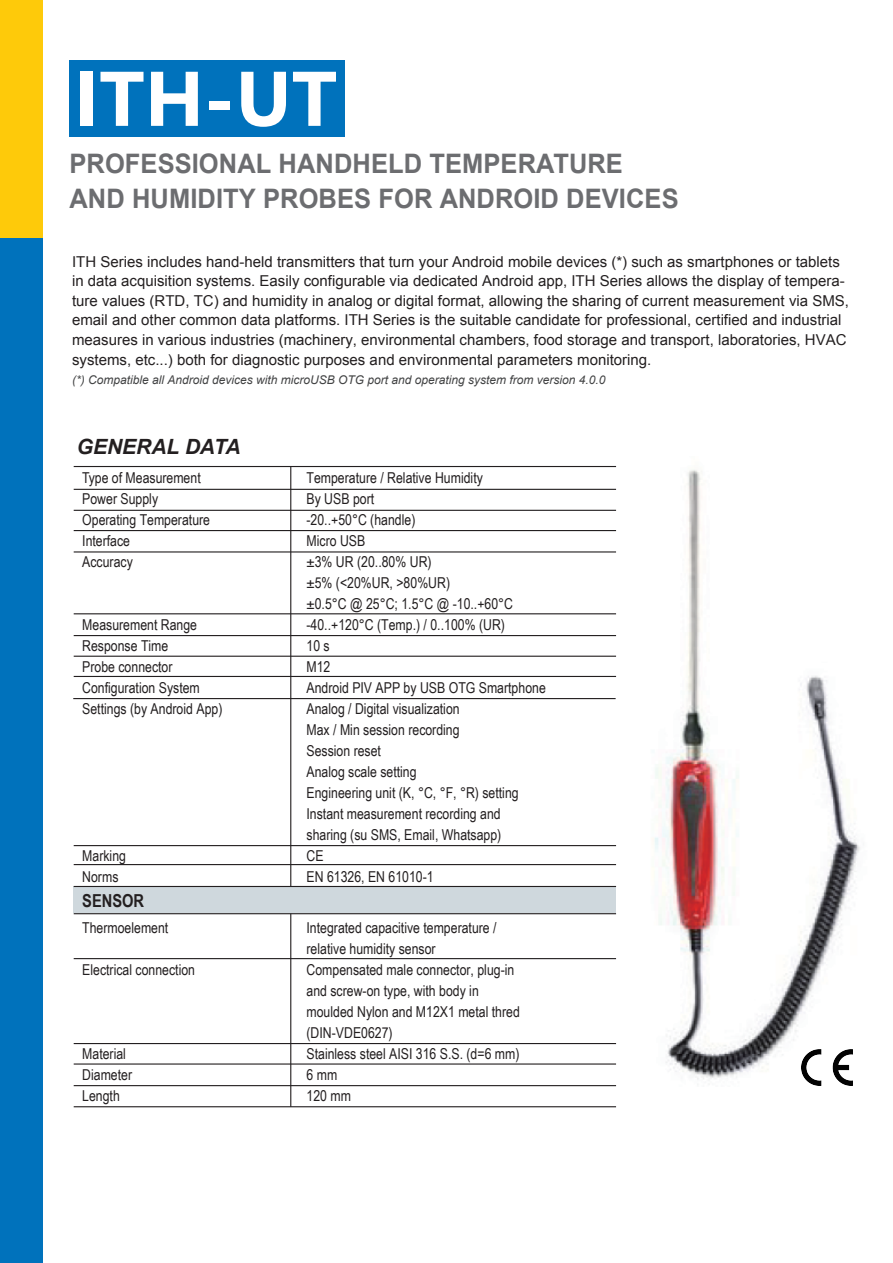
<style>
.page{position:relative;width:893px;height:1263px;background:#fff}
.page>*{position:absolute;margin:0;border:0;box-sizing:border-box;transform-origin:0 0}
.t1{font:700 77.25px "Gisha";color:#fff}
.t2{font:700 26.85px/34.5px "Arial";letter-spacing:.005em;color:#6c6d70;scale:.95 1}
.t3{font:italic 700 21px "Arial";color:#231f20}
.t4{font:700 17.85px "Arial Narrow";color:#231f20}
.t5{font:15px/21px "Arial Narrow";color:#231f20}
.t6{font:15px/19.5px "Arial";color:#231f20}
.t7{font:italic 12px "Arial";color:#414243}
</style>
<div class="page">
<img style="left:616px;top:466px;width:244px;height:620px">
<div style="left:74px;top:886px;width:542px;height:27px;background:#cfd8dd"></div>
<div style="left:0;top:238px;width:43px;height:1025px;background:#0072bc"></div>
<div style="left:0;top:0;width:43px;height:238px;background:#feca0a"></div>
<div style="left:69px;top:60px;width:276px;height:77px;background:#0072bc"></div>
<hr style="left:74px;top:489px;width:542px;height:1px;background:#231f20">
<hr style="left:74px;top:510px;width:542px;height:1px;background:#231f20">
<hr style="left:74px;top:530px;width:542px;height:1px;background:#231f20">
<hr style="left:74px;top:551px;width:542px;height:1px;background:#231f20">
<hr style="left:74px;top:613px;width:542px;height:1px;background:#231f20">
<hr style="left:74px;top:635px;width:542px;height:1px;background:#231f20">
<hr style="left:74px;top:656px;width:542px;height:1px;background:#231f20">
<hr style="left:74px;top:676px;width:542px;height:1px;background:#231f20">
<hr style="left:73px;top:698px;width:543px;height:1px;background:#231f20">
<hr style="left:74px;top:845px;width:542px;height:1px;background:#231f20">
<hr style="left:74px;top:864px;width:542px;height:1px;background:#231f20">
<hr style="left:74px;top:1043px;width:542px;height:1px;background:#231f20">
<hr style="left:74px;top:1063px;width:542px;height:1px;background:#231f20">
<hr style="left:74px;top:1085px;width:542px;height:1px;background:#231f20">
<hr style="left:74px;top:913px;width:542px;height:1px;background:#231f20">
<hr style="left:74px;top:958px;width:542px;height:1px;background:#231f20">
<hr style="left:74px;top:1106px;width:542px;height:1px;background:#231f20">
<hr style="left:74px;top:886px;width:542px;height:1px;background:#231f20">
<hr style="left:74px;top:466px;width:542px;height:1px;background:#231f20">
<hr style="left:290px;top:466px;width:1px;height:420px;background:#231f20">
<hr style="left:290px;top:914px;width:1px;height:193px;background:#231f20">
<img style="left:802px;top:1049px;width:51px;height:37px">
<h1 class="t1" style="left:75px;top:54px;width:264px">ITH-UT</h1>
<h2 class="t2" style="left:69px;top:148px;width:643px">PROFESSIONAL HANDHELD TEMPERATURE<br>AND HUMIDITY PROBES FOR ANDROID DEVICES</h2>
<p class="t6" style="left:72px;top:252px;width:778px">ITH Series includes hand-held transmitters that turn your Android mobile devices (*) such as smartphones or tablets in data acquisition systems. Easily configurable via dedicated Android app, ITH Series allows the display of tempera&shy;ture values (RTD, TC) and humidity in analog or digital format, allowing the sharing of current measurement via SMS, email and other common data platforms. ITH Series is the suitable candidate for professional, certified and industrial measures in various industries (machinery, environmental chambers, food storage and transport, laboratories, HVAC systems, etc...) both for diagnostic purposes and environmental parameters monitoring.</p>
<p class="t7" style="left:72px;top:372px;width:535px">(*) Compatible all Android devices with microUSB OTG port and operating system from version 4.0.0</p>
<h3 class="t3" style="left:77px;top:432px;width:165px">GENERAL DATA</h3>
<p class="t5" style="left:82px;top:466px;width:129px">Type of Measurement<br>Power Supply<br>Operating Temperature<br>Interface<br>Accuracy</p>
<p class="t5" style="left:82px;top:613px;width:142px">Measurement Range<br>Response Time<br>Probe connector<br>Configuration System<br>Settings (by Android App)</p>
<p class="t5" style="left:82px;top:844px;width:45px">Marking<br>Norms</p>
<p class="t4" style="left:82px;top:887px;width:63px">SENSOR</p>
<p class="t5" style="left:82px;top:916px;width:88px">Thermoelement</p>
<p class="t5" style="left:82px;top:958px;width:114px">Electrical connection</p>
<p class="t5" style="left:82px;top:1042px;width:51px">Material<br>Diameter<br>Length</p>
<p class="t5" style="left:307px;top:466px;width:241px">Temperature / Relative Humidity<br>By USB port<br>-20..+50°C (handle)<br>Micro USB<br>±3% UR (20..80% UR)<br>±5% (&lt;20%UR, &gt;80%UR)<br>±0.5°C @ 25°C; 1.5°C @ -10..+60°C -40..+120°C (Temp.) / 0..100% (UR)<br>10 s<br>M12<br>Android PIV APP by USB OTG Smartphone<br>Analog / Digital visualization<br>Max / Min session recording<br>Session reset<br>Analog scale setting<br>Engineering unit (K, °C, °F, °R) setting<br>Instant measurement recording and<br>sharing (su SMS, Email, Whatsapp)<br>CE<br>EN 61326, EN 61010-1</p>
<p class="t5" style="left:307px;top:916px;width:215px">Integrated capacitive temperature / relative humidity sensor<br>Compensated male connector, plug-in and screw-on type, with body in moulded Nylon and M12X1 metal thred (DIN-VDE0627)<br>Stainless steel AISI 316 S.S. (d=6 mm)<br>6 mm<br>120 mm</p>
</div>
